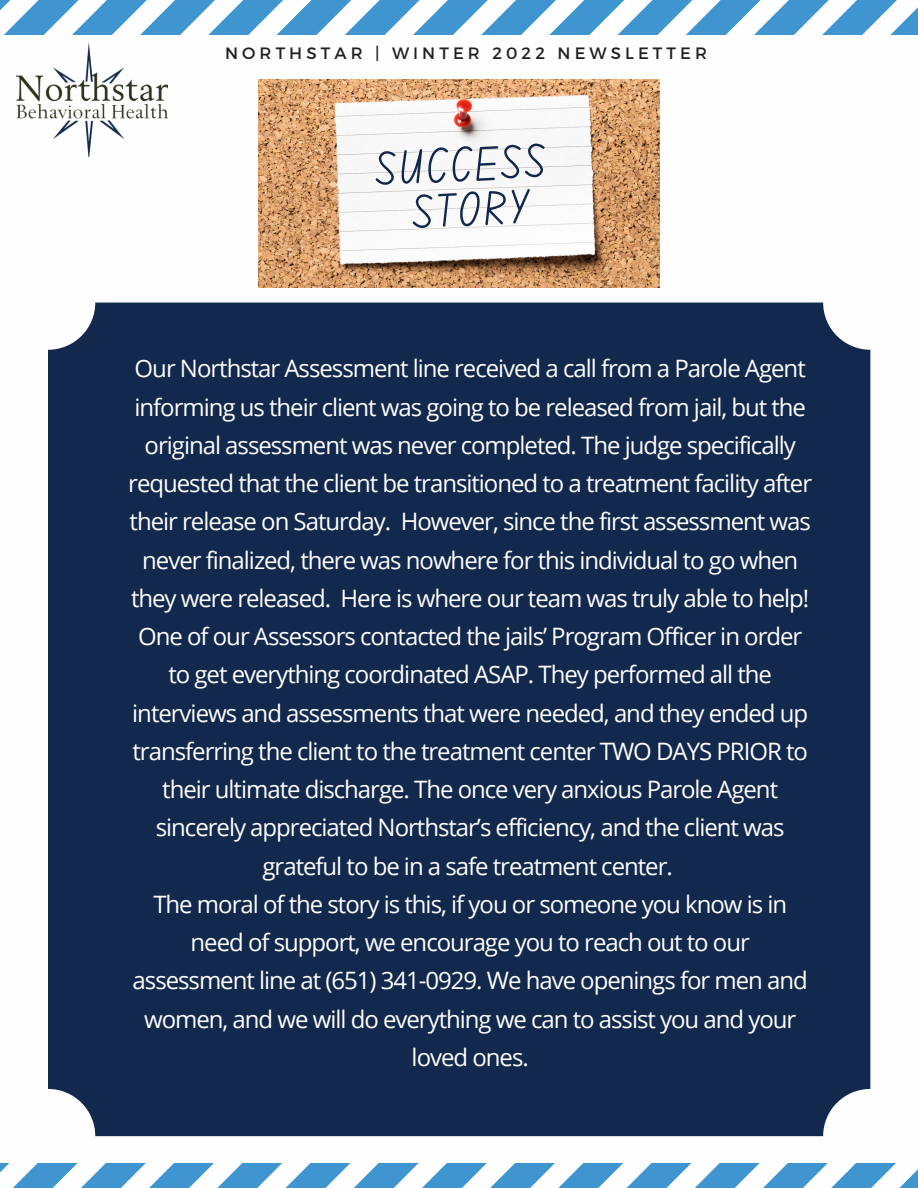
<style>
.page{position:relative;width:918px;height:1188px;background:#fff}
.page>*{position:absolute;margin:0;border:0;box-sizing:border-box;transform-origin:0 0}
.t1{font:48.6px "Canva School Font";color:#11284c}
.t2{font:24px/38.2px "Open Sans";letter-spacing:-.045em;color:#fefefe;text-align:center}
.t3{font:16.5px "Montserrat";letter-spacing:.25em;color:#202020}
</style>
<div class="page">
<img style="left:16px;top:42px;width:151px;height:114px">
<div style="left:48px;top:303px;width:822px;height:833px;background:#12284c;border-radius:47px"></div>
<svg style="left:0;top:0;width:918px;height:34px"></svg>
<svg style="left:0;top:1164px;width:918px;height:24px"></svg>
<img style="left:258px;top:80px;width:402px;height:208px">
<p class="t3" style="left:225px;top:42px;width:484px">NORTHSTAR | WINTER 2022 NEWSLETTER</p>
<p class="t1" style="left:375px;top:149px;width:171px;rotate:-3deg">SUCCESS</p>
<p class="t1" style="left:412px;top:192px;width:118px;rotate:-3deg">STORY</p>
<p class="t2" style="left:128px;top:349px;width:685px">Our Northstar Assessment line received a call from a Parole Agent informing us their client was going to be released from jail, but the original assessment was never completed. The judge specifically requested that the client be transitioned to a treatment facility after their release on Saturday. However, since the first assessment was never finalized, there was nowhere for this individual to go when they were released. Here is where our team was truly able to help!</p>
<p class="t2" style="left:132px;top:617px;width:677px">One of our Assessors contacted the jails’ Program Officer in order to get everything coordinated ASAP. They performed all the interviews and assessments that were needed, and they ended up transferring the client to the treatment center TWO DAYS PRIOR to their ultimate discharge. The once very anxious Parole Agent sincerely appreciated Northstar’s efficiency, and the client was grateful to be in a safe treatment center.</p>
<p class="t2" style="left:133px;top:884px;width:677px">The moral of the story is this, if you or someone you know is in need of support, we encourage you to reach out to our assessment line at (651) 341-0929. We have openings for men and women, and we will do everything we can to assist you and your loved ones.</p>
</div>
